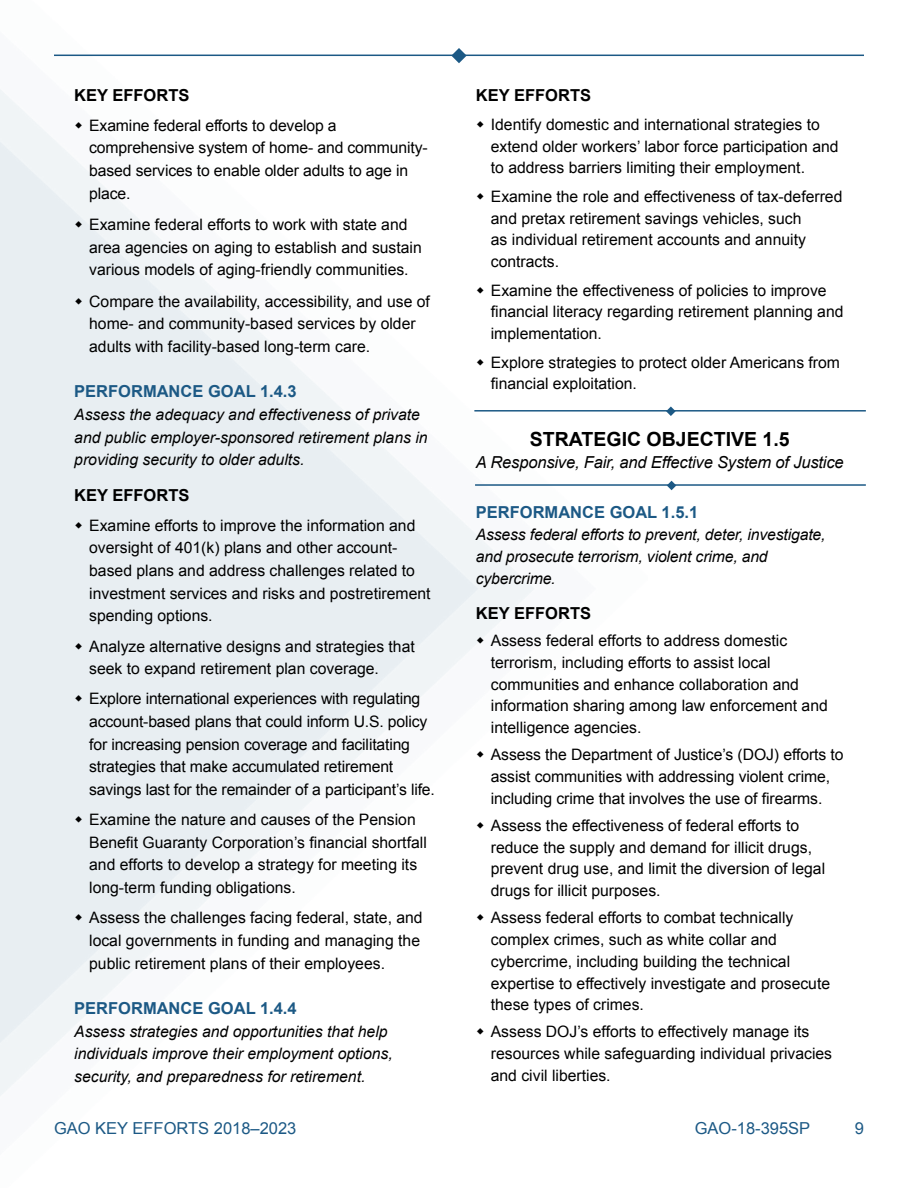
<style>
.page{position:relative;width:918px;height:1188px;background:#fff}
.page>*{position:absolute;margin:0;border:0;box-sizing:border-box;transform-origin:0 0}
.t1{font:700 19.5px "Arial";color:#000}
.t2{font:700 16.5px "Arial";color:#1c5985}
.t3{font:italic 16.5px "Arial";letter-spacing:-.01em;color:#000}
.t4{font:700 16.5px "Arial";color:#000}
.t5{font:16.5px "Arial";color:#1c5985}
.t6{font:15.75px/21.8px "Arial";color:#000}
.t7{font:italic 15.75px/22.6px "Arial";color:#000}
</style>
<div class="page">
<hr style="left:54px;top:55px;width:810px;height:1px;background:#1c5985">
<img style="left:0;top:48px;width:648px;height:1048px">
<hr style="left:474px;top:410px;width:392px;height:2px;background:#1c5985">
<svg style="left:666px;top:406px;width:10px;height:10px"></svg>
<hr style="left:475px;top:484px;width:391px;height:2px;background:#1c5985">
<svg style="left:667px;top:481px;width:9px;height:9px"></svg>
<svg style="left:76px;top:122px;width:6px;height:6px"></svg>
<svg style="left:76px;top:221px;width:6px;height:7px"></svg>
<svg style="left:76px;top:298px;width:6px;height:6px"></svg>
<svg style="left:76px;top:522px;width:6px;height:6px"></svg>
<svg style="left:76px;top:642px;width:6px;height:7px"></svg>
<svg style="left:76px;top:695px;width:6px;height:7px"></svg>
<svg style="left:76px;top:816px;width:6px;height:7px"></svg>
<svg style="left:76px;top:914px;width:6px;height:7px"></svg>
<svg style="left:477px;top:121px;width:7px;height:6px"></svg>
<svg style="left:477px;top:193px;width:7px;height:6px"></svg>
<svg style="left:477px;top:287px;width:7px;height:6px"></svg>
<svg style="left:477px;top:359px;width:7px;height:6px"></svg>
<svg style="left:477px;top:637px;width:7px;height:7px"></svg>
<svg style="left:477px;top:751px;width:7px;height:7px"></svg>
<svg style="left:477px;top:822px;width:7px;height:6px"></svg>
<svg style="left:477px;top:914px;width:7px;height:7px"></svg>
<svg style="left:477px;top:1028px;width:7px;height:7px"></svg>
<p class="t4" style="left:74px;top:85px;width:117px">KEY EFFORTS</p>
<p class="t6" style="left:89px;top:114px;width:340px;line-height:22.6px">Examine federal efforts to develop a comprehensive system of home- and community&shy;based services to enable older adults to age in place.</p>
<p class="t6" style="left:89px;top:213px;width:334px;line-height:22.6px">Examine federal efforts to work with state and area agencies on aging to establish and sustain various models of aging-friendly communities.</p>
<p class="t6" style="left:89px;top:290px;width:342px;line-height:22.6px">Compare the availability, accessibility, and use of home- and community-based services by older adults with facility-based long-term care.</p>
<p class="t2" style="left:74px;top:380px;width:224px">PERFORMANCE GOAL 1.4.3</p>
<p class="t7" style="left:74px;top:403px;width:355px">Assess the adequacy and effectiveness of private and public employer-sponsored retirement plans in providing security to older adults.</p>
<p class="t4" style="left:74px;top:485px;width:117px">KEY EFFORTS</p>
<p class="t6" style="left:89px;top:514px;width:343px;line-height:22.6px">Examine efforts to improve the information and oversight of 401(k) plans and other account&shy;based plans and address challenges related to investment services and risks and postretirement spending options.</p>
<p class="t6" style="left:89px;top:635px;width:327px;line-height:22.6px">Analyze alternative designs and strategies that seek to expand retirement plan coverage.</p>
<p class="t6" style="left:89px;top:688px;width:347px;line-height:22.6px">Explore international experiences with regulating account-based plans that could inform U.S. policy for increasing pension coverage and facilitating strategies that make accumulated retirement savings last for the remainder of a participant’s life.</p>
<p class="t6" style="left:89px;top:809px;width:339px;line-height:22.6px">Examine the nature and causes of the Pension Benefit Guaranty Corporation’s financial shortfall and efforts to develop a strategy for meeting its long-term funding obligations.</p>
<p class="t6" style="left:89px;top:907px;width:335px;line-height:22.6px">Assess the challenges facing federal, state, and local governments in funding and managing the public retirement plans of their employees.</p>
<p class="t2" style="left:74px;top:997px;width:224px">PERFORMANCE GOAL 1.4.4</p>
<p class="t7" style="left:74px;top:1020px;width:320px">Assess strategies and opportunities that help individuals improve their employment options, security, and preparedness for retirement.</p>
<p class="t4" style="left:476px;top:85px;width:117px">KEY EFFORTS</p>
<p class="t6" style="left:491px;top:114px;width:349px">Identify domestic and international strategies to extend older workers’ labor force participation and to address barriers limiting their employment.</p>
<p class="t6" style="left:491px;top:186px;width:353px">Examine the role and effectiveness of tax-deferred and pretax retirement savings vehicles, such<br>as individual retirement accounts and annuity contracts.</p>
<p class="t6" style="left:491px;top:279px;width:354px">Examine the effectiveness of policies to improve financial literacy regarding retirement planning and implementation.</p>
<p class="t6" style="left:491px;top:351px;width:351px">Explore strategies to protect older Americans from financial exploitation.</p>
<p class="t1" style="left:530px;top:427px;width:261px">STRATEGIC OBJECTIVE 1.5</p>
<p class="t3" style="left:476px;top:452px;width:369px">A Responsive, Fair, and Effective System of Justice</p>
<p class="t2" style="left:476px;top:502px;width:224px">PERFORMANCE GOAL 1.5.1</p>
<p class="t7" style="left:476px;top:524px;width:351px;line-height:21.8px">Assess federal efforts to prevent, deter, investigate, and prosecute terrorism, violent crime, and cybercrime.</p>
<p class="t4" style="left:476px;top:602px;width:117px">KEY EFFORTS</p>
<p class="t6" style="left:491px;top:630px;width:339px">Assess federal efforts to address domestic terrorism, including efforts to assist local communities and enhance collaboration and information sharing among law enforcement and intelligence agencies.</p>
<p class="t6" style="left:491px;top:744px;width:354px">Assess the Department of Justice’s (DOJ) efforts to assist communities with addressing violent crime, including crime that involves the use of firearms.</p>
<p class="t6" style="left:491px;top:815px;width:336px">Assess the effectiveness of federal efforts to reduce the supply and demand for illicit drugs, prevent drug use, and limit the diversion of legal drugs for illicit purposes.</p>
<p class="t6" style="left:491px;top:907px;width:341px">Assess federal efforts to combat technically complex crimes, such as white collar and cybercrime, including building the technical expertise to effectively investigate and prosecute these types of crimes.</p>
<p class="t6" style="left:491px;top:1021px;width:343px">Assess DOJ’s efforts to effectively manage its resources while safeguarding individual privacies and civil liberties.</p>
<p class="t5" style="left:54px;top:1117px;width:244px">GAO KEY EFFORTS 2018–2023</p>
<p class="t5" style="left:695px;top:1117px;width:117px">GAO-18-395SP</p>
<p class="t5" style="left:855px;top:1117px;width:11px">9</p>
</div>
